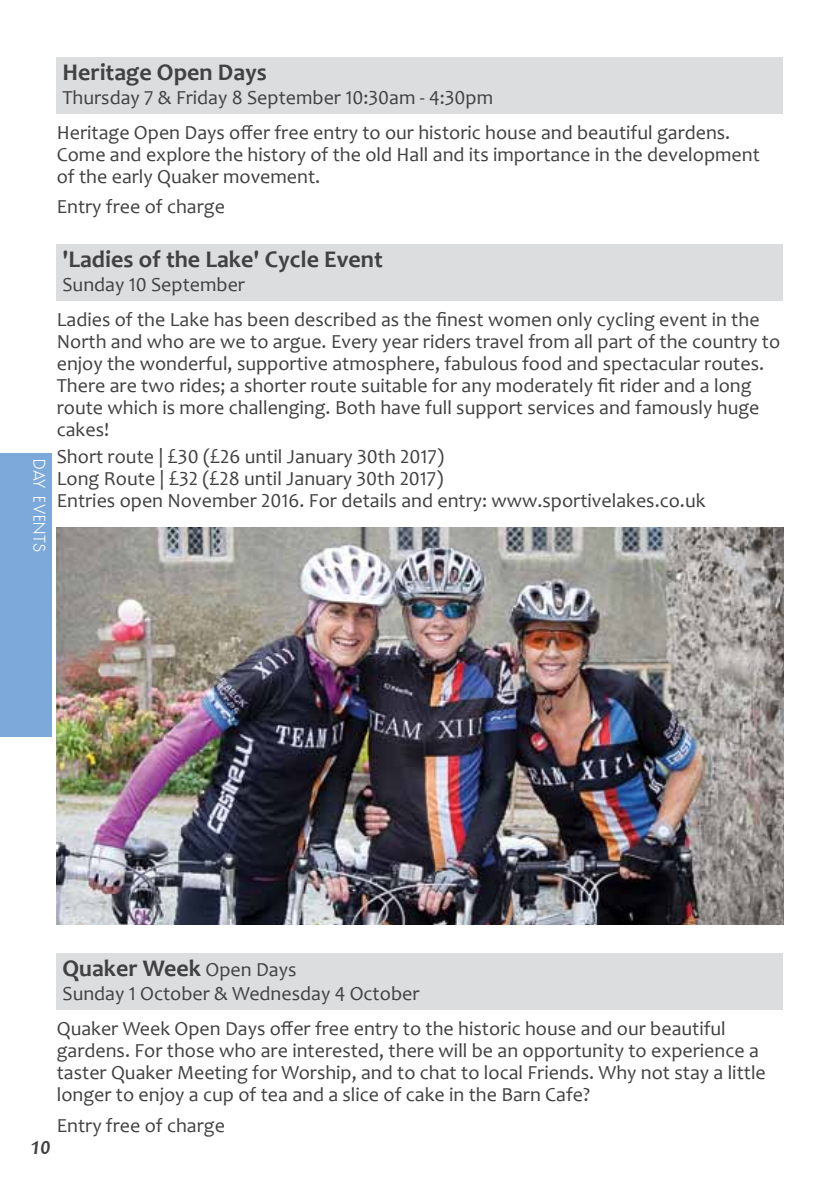
<style>
.page{position:relative;width:840px;height:1191px;background:#fff}
.page>*{position:absolute;margin:0;border:0;box-sizing:border-box;transform-origin:0 0}
.t1{font:700 24px "Candara";color:#414042}
.t2{font:20px/22px "Candara";color:#414042}
.t3{font:italic 700 20px "Candara";color:#414042}
.t4{font:300 16px "TJ Evolette A";color:#fff}
.s1{font-weight:400;font-size:20px}
</style>
<div class="page">
<div style="left:57px;top:244px;width:725px;height:56px;background:#dcddde"></div>
<div style="left:57px;top:952px;width:725px;height:57px;background:#dcddde"></div>
<img style="left:57px;top:527px;width:725px;height:397px">
<div style="left:57px;top:57px;width:725px;height:56px;background:#dcddde"></div>
<div style="left:0;top:454px;width:51px;height:283px;background:#7da9da"></div>
<p class="t1" style="left:62px;top:57px;width:206px">Heritage Open Days</p>
<p class="t2" style="left:57px;top:79px;width:674px;line-height:35.4px">Thursday 7 &amp; Friday 8 September 10:30am - 4:30pm<br>Heritage Open Days offer free entry to our historic house and beautiful gardens.</p>
<p class="t2" style="left:57px;top:144px;width:704px">Come and explore the history of the old Hall and its importance in the development of the early Quaker movement.</p>
<p class="t2" style="left:57px;top:195px;width:170px">Entry free of charge</p>
<p class="t4" style="left:49px;top:459px;width:94px;rotate:90deg">DAY EVENTS</p>
<p class="t1" style="left:62px;top:244px;width:322px">'Ladies of the Lake' Cycle Event</p>
<p class="t2" style="left:57px;top:266px;width:704px;line-height:35.4px">Sunday 10 September<br>Ladies of the Lake has been described as the finest women only cycling event in the</p>
<p class="t2" style="left:57px;top:331px;width:724px">North and who are we to argue. Every year riders travel from all part of the country to enjoy the wonderful, supportive atmosphere, fabulous food and spectacular routes.<br>There are two rides; a shorter route suitable for any moderately fit rider and a long route which is more challenging. Both have full support services and famously huge cakes!</p>
<p class="t2" style="left:57px;top:445px;width:650px">Short route | £30 (£26 until January 30th 2017)<br>Long Route | £32 (£28 until January 30th 2017)<br>Entries open November 2016. For details and entry: www.sportivelakes.co.uk</p>
<p class="t1" style="left:62px;top:953px;width:235px">Quaker Week <span class="s1">Open Days</span></p>
<p class="t2" style="left:57px;top:975px;width:670px;line-height:35.4px">Sunday 1 October &amp; Wednesday 4 October<br>Quaker Week Open Days offer free entry to the historic house and our beautiful</p>
<p class="t2" style="left:57px;top:1039px;width:710px">gardens. For those who are interested, there will be an opportunity to experience a taster Quaker Meeting for Worship, and to chat to local Friends. Why not stay a little longer to enjoy a cup of tea and a slice of cake in the Barn Cafe?</p>
<p class="t2" style="left:57px;top:1114px;width:170px">Entry free of charge</p>
<p class="t3" style="left:30px;top:1135px;width:22px">10</p>
</div>
